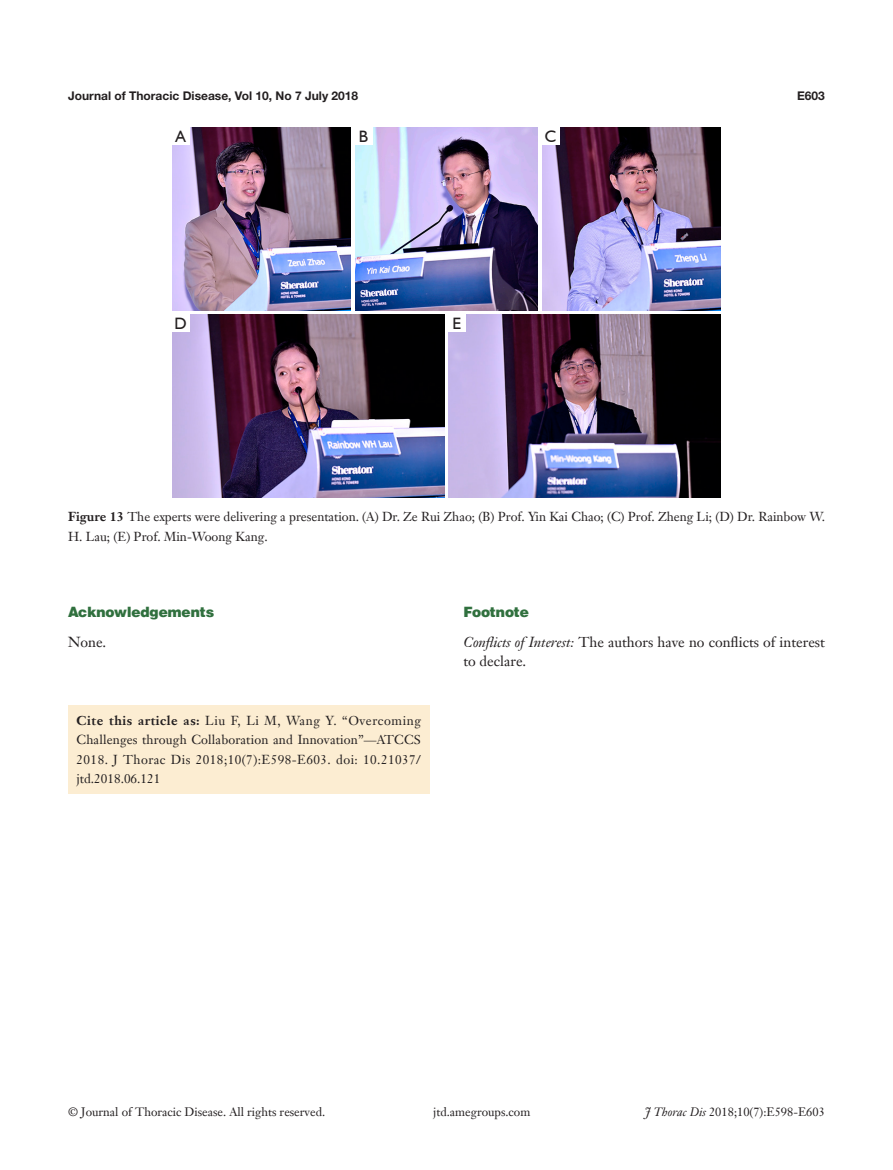
<style>
.page{position:relative;width:893px;height:1170px;background:#fff}
.page>*{position:absolute;margin:0;border:0;box-sizing:border-box;transform-origin:0 0}
.t1{font:16.5px "Humanist 521 BT";color:#231f20}
.t2{font:14.25px/19.5px "Janson Text LT";color:#231f20}
.一级标题-6_5{font:900 14.25px "Helvetica";color:#30703e}
.Cite{font:12.75px/19.5px "Janson Text LT";letter-spacing:-.005em;color:#231f20;text-align:justify}
.t3{font:12px "Janson Text LT";color:#231f20}
.t4{font:700 12px "Helvetica Neue LT Pro";color:#231f20}
.s1{font-weight:700}
.s2{font-style:italic}
</style>
<div class="page">
<div style="left:68px;top:705px;width:361px;height:88px;background:#fcedd2"></div>
<img style="left:172px;top:128px;width:179px;height:182px">
<img style="left:355px;top:128px;width:183px;height:182px">
<img style="left:542px;top:128px;width:179px;height:182px">
<img style="left:172px;top:315px;width:272px;height:182px">
<img style="left:449px;top:315px;width:272px;height:182px">
<div style="left:542px;top:128px;width:17px;height:17px;background:#fff"></div>
<div style="left:355px;top:128px;width:17px;height:17px;background:#fff"></div>
<div style="left:172px;top:128px;width:17px;height:17px;background:#fff"></div>
<div style="left:172px;top:315px;width:17px;height:17px;background:#fff"></div>
<div style="left:449px;top:315px;width:17px;height:17px;background:#fff"></div>
<p class="t4" style="left:68px;top:88px;width:292px">Journal of Thoracic Disease, Vol 10, No 7 July 2018</p>
<p class="t4" style="left:797px;top:88px;width:29px">E603</p>
<p class="t1" style="left:176px;top:126px;width:12px">A</p>
<p class="t1" style="left:359px;top:126px;width:11px">B</p>
<p class="t1" style="left:545px;top:126px;width:13px">C</p>
<p class="t1" style="left:175px;top:313px;width:14px">D</p>
<p class="t1" style="left:453px;top:313px;width:10px">E</p>
<p class="Cite" style="left:68px;top:507px;width:759px"><span class="s1">Figure 13</span> The experts were delivering a presentation. (A) Dr. Ze Rui Zhao; (B) Prof. Yin Kai Chao; (C) Prof. Zheng Li; (D) Dr. Rainbow W.<br>H. Lau; (E) Prof. Min-Woong Kang.</p>
<p class="一级标题-6_5" style="left:68px;top:603px;width:148px">Acknowledgements</p>
<p class="t2" style="left:68px;top:631px;width:40px">None.</p>
<p class="Cite" style="left:77px;top:710px;width:346px"><span class="s1">Cite this article as:</span> Liu F, Li M, Wang Y. “Overcoming Challenges through Collaboration and Innovation”—ATCCS 2018. J Thorac Dis 2018;10(7):E598-E603. doi: 10.21037/ jtd.2018.06.121</p>
<p class="一级标题-6_5" style="left:463px;top:603px;width:67px">Footnote</p>
<p class="t2" style="left:463px;top:631px;width:363px"><span class="s2">Conflicts of Interest:</span> The authors have no conflicts of interest to declare.</p>
<p class="t3" style="left:68px;top:1104px;width:259px">© Journal of Thoracic Disease. All rights reserved.</p>
<p class="t3" style="left:433px;top:1104px;width:99px">jtd.amegroups.com</p>
<p class="t3" style="left:645px;top:1104px;width:182px"><span class="s2">J Thorac Dis</span> 2018;10(7):E598-E603</p>
</div>
